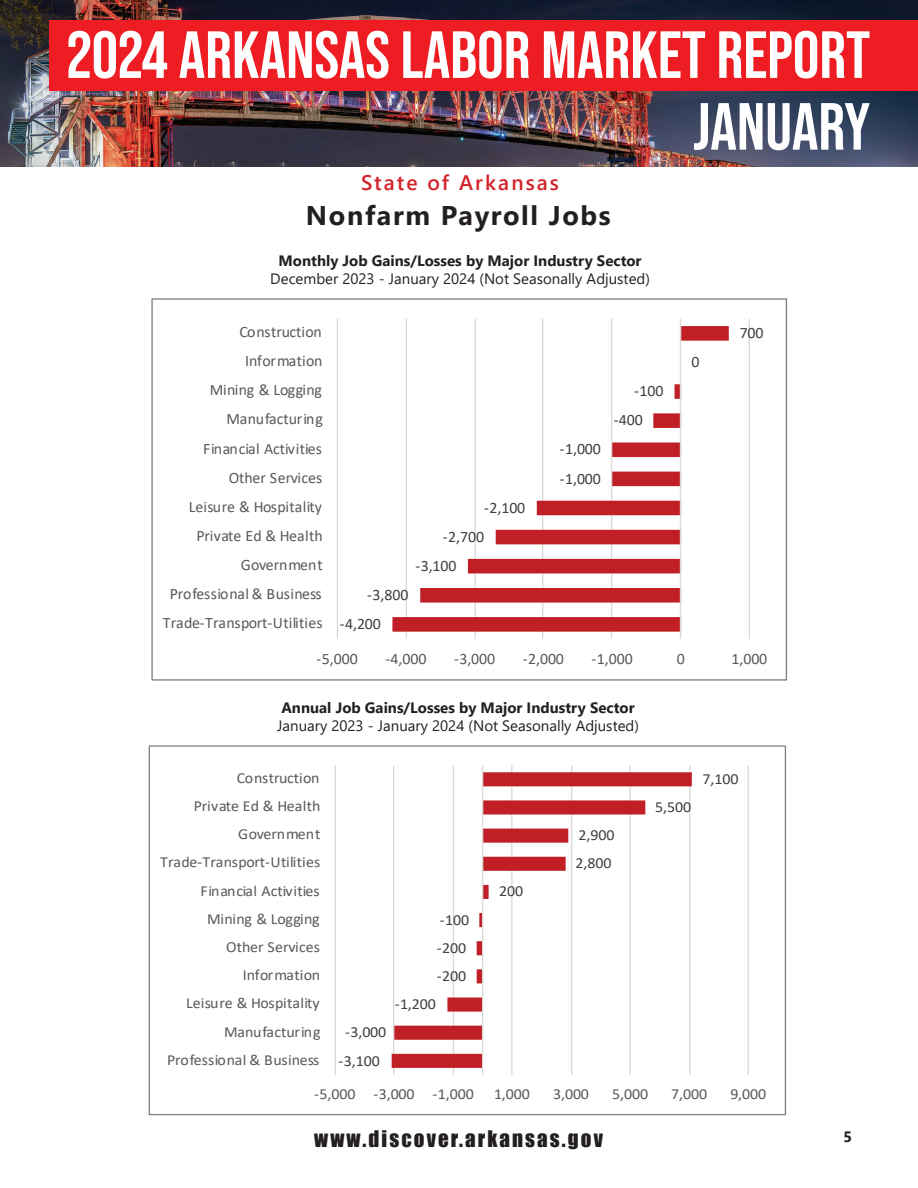
<style>
.page{position:relative;width:918px;height:1188px;background:#fff}
.page>*{position:absolute;margin:0;border:0;box-sizing:border-box;transform-origin:0 0}
.t1{font:700 66.45px/71.7px "Bebas Neue Pro";color:#fff;text-align:right}
.t2{font:700 27px "Segoe UI";letter-spacing:.06em;color:#231f20}
.t3{font:21px "Impact";letter-spacing:.1em;color:#231f20}
.t4{font:600 21px "Segoe UI";letter-spacing:.1em;color:#d1232a}
.t5{font:15.9px "Calibri";color:#595959}
.t6{font:15.9px "Calibri";letter-spacing:-.005em;color:#404040}
.t7{font:15.9px "Calibri";letter-spacing:-.02em;color:#595959}
.t8{font:15.3px "Calibri";color:#595959;scale:1.04 1}
.t9{font:15.3px "Calibri";letter-spacing:-.005em;color:#404040;scale:1.04 1}
.t10{font:15.3px "Calibri";letter-spacing:-.02em;color:#595959;scale:1.04 1}
.t11{font:15px "Segoe UI";color:#231f20}
.t12{font:700 15px "Segoe UI";color:#231f20}
</style>
<div class="page">
<img style="left:0;top:0;width:918px;height:166px">
<div style="left:50px;top:20px;width:868px;height:71px;background:#ee1d23"></div>
<hr style="left:337px;top:319px;width:1px;height:320px;background:#dad9d8">
<hr style="left:406px;top:319px;width:1px;height:320px;background:#dad9d8">
<hr style="left:475px;top:319px;width:1px;height:320px;background:#dad9d8">
<hr style="left:542px;top:319px;width:1px;height:320px;background:#dad9d8">
<hr style="left:611px;top:319px;width:1px;height:320px;background:#dad9d8">
<hr style="left:749px;top:319px;width:1px;height:320px;background:#dad9d8">
<svg style="left:392px;top:326px;width:337px;height:306px"></svg>
<hr style="left:680px;top:319px;width:1px;height:320px;background:#dad9d8">
<hr style="left:335px;top:765px;width:1px;height:310px;background:#dad9d8">
<hr style="left:393px;top:765px;width:1px;height:310px;background:#dad9d8">
<hr style="left:453px;top:765px;width:1px;height:310px;background:#dad9d8">
<hr style="left:511px;top:765px;width:2px;height:310px;background:#dad9d8">
<hr style="left:571px;top:765px;width:1px;height:310px;background:#dad9d8">
<hr style="left:629px;top:765px;width:2px;height:310px;background:#dad9d8">
<hr style="left:689px;top:765px;width:1px;height:310px;background:#dad9d8">
<hr style="left:748px;top:765px;width:1px;height:310px;background:#dad9d8">
<svg style="left:392px;top:772px;width:300px;height:296px"></svg>
<hr style="left:482px;top:765px;width:1px;height:310px;background:#dad9d8">
<h1 class="t1" style="left:67px;top:18px;width:805px">2024 ARKANSAS LABOR MARKET REPORT<br>JANUARY</h1>
<h3 class="t4" style="left:361px;top:163px;width:199px">State of Arkansas</h3>
<h2 class="t2" style="left:306px;top:190px;width:306px">Nonfarm Payroll Jobs</h2>
<p class="t12" style="left:279px;top:246px;width:364px">Monthly Job Gains/Losses by Major Industry Sector</p>
<p class="t11" style="left:270px;top:264px;width:381px">December 2023 - January 2024 (Not Seasonally Adjusted)</p>
<p class="t5" style="left:239px;top:321px;width:84px">Construction</p>
<p class="t5" style="left:245px;top:350px;width:79px">Information</p>
<p class="t7" style="left:210px;top:379px;width:114px">Mining &amp; Logging</p>
<p class="t6" style="left:634px;top:380px;width:31px">-100</p>
<p class="t5" style="left:227px;top:408px;width:98px">Manufacturing</p>
<p class="t6" style="left:614px;top:409px;width:31px">-400</p>
<p class="t5" style="left:203px;top:437px;width:120px">Financial Activities</p>
<p class="t6" style="left:560px;top:438px;width:43px">-1,000</p>
<p class="t5" style="left:229px;top:466px;width:95px">Other Services</p>
<p class="t6" style="left:560px;top:467px;width:43px">-1,000</p>
<p class="t5" style="left:189px;top:496px;width:135px">Leisure &amp; Hospitality</p>
<p class="t6" style="left:484px;top:496px;width:43px">-2,100</p>
<p class="t5" style="left:197px;top:525px;width:128px">Private Ed &amp; Health</p>
<p class="t6" style="left:443px;top:526px;width:43px">-2,700</p>
<p class="t5" style="left:241px;top:554px;width:84px">Government</p>
<p class="t6" style="left:415px;top:555px;width:43px">-3,100</p>
<p class="t5" style="left:170px;top:583px;width:153px">Professional &amp; Business</p>
<p class="t6" style="left:367px;top:584px;width:43px">-3,800</p>
<p class="t5" style="left:163px;top:612px;width:161px">Trade-Transport-Utilities</p>
<p class="t6" style="left:340px;top:613px;width:43px">-4,200</p>
<p class="t6" style="left:691px;top:351px;width:10px">0</p>
<p class="t6" style="left:740px;top:321px;width:25px">700</p>
<p class="t5" style="left:317px;top:647px;width:43px">-5,000</p>
<p class="t5" style="left:385px;top:647px;width:43px">-4,000</p>
<p class="t5" style="left:454px;top:647px;width:43px">-3,000</p>
<p class="t5" style="left:523px;top:647px;width:43px">-2,000</p>
<p class="t5" style="left:592px;top:647px;width:43px">-1,000</p>
<p class="t5" style="left:677px;top:647px;width:10px">0</p>
<p class="t5" style="left:731px;top:647px;width:37px">1,000</p>
<p class="t12" style="left:281px;top:693px;width:355px">Annual Job Gains/Losses by Major Industry Sector</p>
<p class="t11" style="left:277px;top:711px;width:363px">January 2023 - January 2024 (Not Seasonally Adjusted)</p>
<p class="t8" style="left:237px;top:767px;width:81px">Construction</p>
<p class="t8" style="left:194px;top:795px;width:123px">Private Ed &amp; Health</p>
<p class="t8" style="left:238px;top:823px;width:81px">Government</p>
<p class="t9" style="left:578px;top:824px;width:36px">2,900</p>
<p class="t8" style="left:160px;top:852px;width:156px">Trade-Transport-Utilities</p>
<p class="t9" style="left:576px;top:853px;width:36px">2,800</p>
<p class="t8" style="left:200px;top:880px;width:116px">Financial Activities</p>
<p class="t9" style="left:499px;top:881px;width:25px">200</p>
<p class="t10" style="left:207px;top:908px;width:110px">Mining &amp; Logging</p>
<p class="t9" style="left:440px;top:909px;width:30px">-100</p>
<p class="t8" style="left:226px;top:936px;width:92px">Other Services</p>
<p class="t9" style="left:437px;top:937px;width:30px">-200</p>
<p class="t8" style="left:243px;top:964px;width:76px">Information</p>
<p class="t9" style="left:437px;top:965px;width:30px">-200</p>
<p class="t8" style="left:186px;top:993px;width:130px">Leisure &amp; Hospitality</p>
<p class="t9" style="left:395px;top:994px;width:41px">-1,200</p>
<p class="t8" style="left:224px;top:1021px;width:94px">Manufacturing</p>
<p class="t9" style="left:345px;top:1022px;width:41px">-3,000</p>
<p class="t8" style="left:167px;top:1049px;width:148px">Professional &amp; Business</p>
<p class="t9" style="left:339px;top:1050px;width:41px">-3,100</p>
<p class="t9" style="left:655px;top:796px;width:36px">5,500</p>
<p class="t9" style="left:703px;top:768px;width:36px">7,100</p>
<p class="t8" style="left:314px;top:1083px;width:155px">-5,000 -3,000 -1,000</p>
<p class="t8" style="left:494px;top:1083px;width:36px">1,000</p>
<p class="t8" style="left:553px;top:1083px;width:36px">3,000</p>
<p class="t8" style="left:612px;top:1083px;width:36px">5,000</p>
<p class="t8" style="left:671px;top:1083px;width:36px">7,000</p>
<p class="t8" style="left:730px;top:1083px;width:36px">9,000</p>
<h3 class="t3" style="left:314px;top:1123px;width:290px">www.discover.arkansas.gov</h3>
<p class="t12" style="left:844px;top:1122px;width:10px">5</p>
</div>
